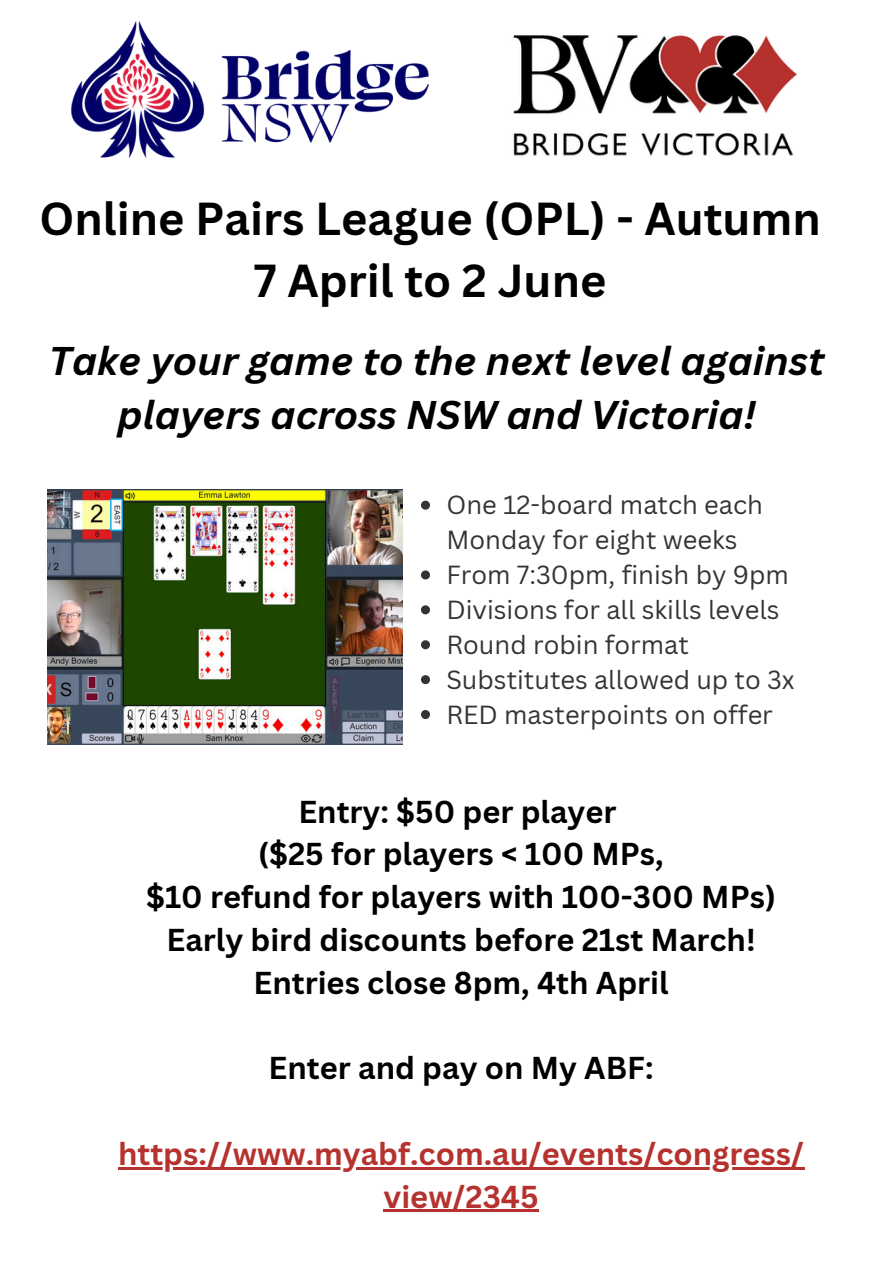
<style>
.page{position:relative;width:894px;height:1264px;background:#fff}
.page>*{position:absolute;margin:0;border:0;box-sizing:border-box;transform-origin:0 0}
.t1{font:700 45px/61.9px "Canva Sans";color:#000;text-align:center}
.t2{font:italic 700 39px/54px "Canva Sans";color:#000;text-align:center}
.t3{font:700 30.75px/42.8px "Canva Sans";color:#000;text-align:center}
.t4{font:700 30.75px/42.8px "Canva Sans";color:#b5322e;text-align:center}
.t5{font:25.5px/34.8px "Canva Sans";color:#373335}
</style>
<div class="page">
<img style="left:71px;top:21px;width:358px;height:137px">
<img style="left:48px;top:489px;width:354px;height:255px">
<img style="left:513px;top:35px;width:284px;height:121px">
<svg style="left:421px;top:500px;width:9px;height:9px"></svg>
<svg style="left:421px;top:570px;width:9px;height:9px"></svg>
<svg style="left:421px;top:605px;width:9px;height:9px"></svg>
<svg style="left:421px;top:640px;width:9px;height:9px"></svg>
<svg style="left:421px;top:675px;width:9px;height:9px"></svg>
<svg style="left:421px;top:710px;width:9px;height:9px"></svg>
<hr style="left:118px;top:1166px;width:685px;height:3px;background:#b5322e">
<hr style="left:383px;top:1209px;width:155px;height:2px;background:#b5322e">
<p class="t1" style="left:39px;top:187px;width:782px">Online Pairs League (OPL) - Autumn<br>7 April to 2 June</p>
<p class="t2" style="left:49px;top:332px;width:776px">Take your game to the next level against players across NSW and Victoria!</p>
<p class="t5" style="left:446px;top:487px;width:318px">One 12-board match each<br>Monday for eight weeks</p>
<p class="t5" style="left:446px;top:556px;width:344px">From 7:30pm, finish by 9pm</p>
<h1 class="t5" style="left:446px;top:591px;width:334px">Divisions for all skills levels</h1>
<h2 class="t5" style="left:446px;top:626px;width:244px">Round robin format</h2>
<p class="t5" style="left:446px;top:661px;width:350px">Substitutes allowed up to 3x</p>
<p class="t5" style="left:446px;top:696px;width:328px">RED masterpoints on offer</p>
<p class="t3" style="left:146px;top:789px;width:631px">Entry: $50 per player<br>($25 for players &lt; 100 MPs,<br>$10 refund for players with 100-300 MPs)<br>Early bird discounts before 21st March!<br>Entries close 8pm, 4th April</p>
<p class="t3" style="left:268px;top:1045px;width:386px">Enter and pay on My ABF:</p>
<p class="t4" style="left:118px;top:1131px;width:687px">https://www.myabf.com.au/events/congress/ view/2345</p>
</div>
